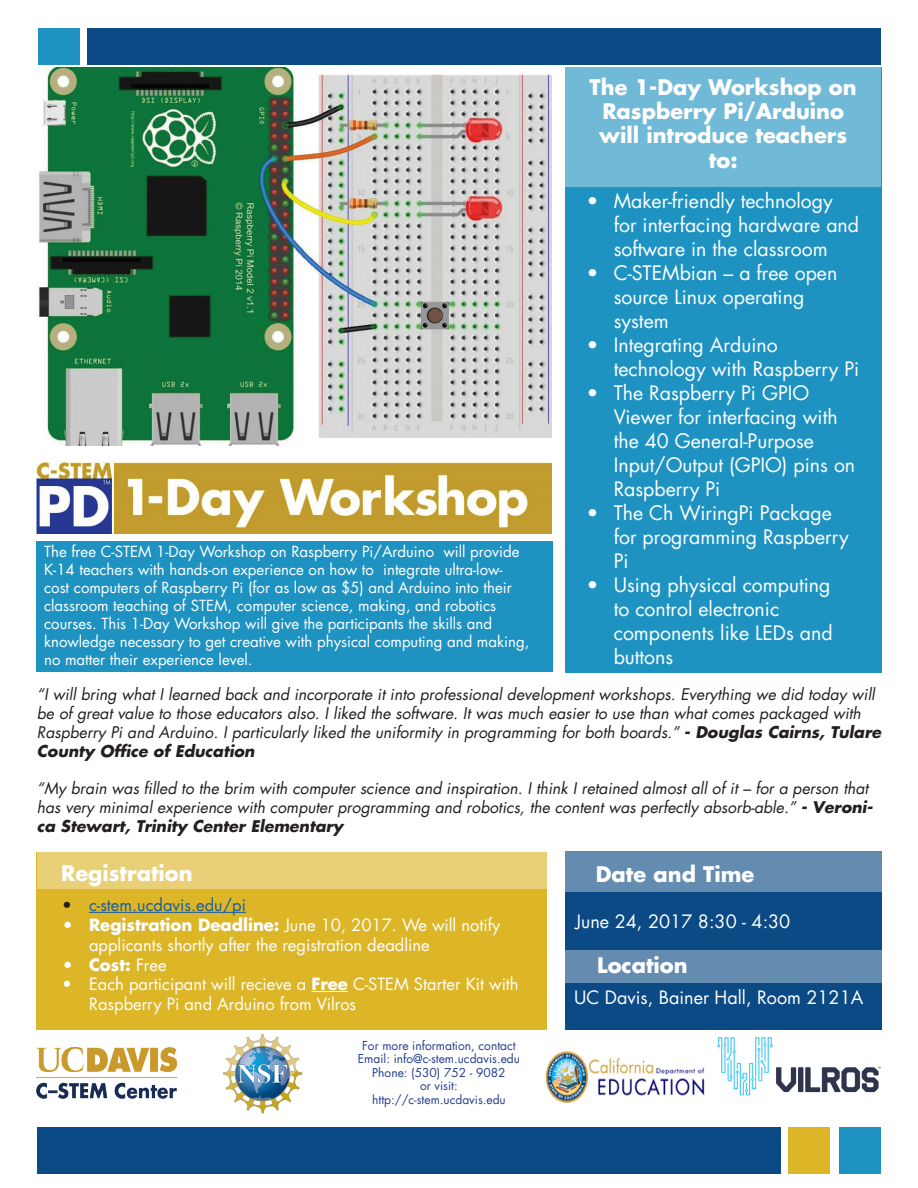
<style>
.page{position:relative;width:918px;height:1188px;background:#fff}
.page>*{position:absolute;margin:0;border:0;box-sizing:border-box;transform-origin:0 0}
.t1{font:700 21px/24.5px "Futura UC Davis";color:#fff;text-align:center}
.t2{font:19.5px/24px "Futura UC Davis";color:#fff}
.t3{font:18px "Futura UC Davis";color:#fff}
.t4{font:16.5px/19.8px "Futura UC Davis";color:#fff}
.t5{font:16.5px "Futura UC Davis";color:#175d9e}
.t6{font:700 16.5px "Futura UC Davis";color:#fff}
.t7{font:italic 15.75px/18.9px "Futura UC Davis";color:#231f20}
.t8{font:15px/18px "Futura UC Davis";color:#fff}
.t9{font:12px "Futura UC Davis";color:#253f8e}
.s1{font-weight:700}
.s2{color:#231f20}
.s3{font-weight:400}
</style>
<div class="page">
<div style="left:36px;top:542px;width:517px;height:130px;background:#1e93c2"></div>
<div style="left:88px;top:29px;width:793px;height:36px;background:#0b4a85"></div>
<div style="left:37px;top:1127px;width:743px;height:47px;background:#0b4a85"></div>
<div style="left:839px;top:1127px;width:41px;height:47px;background:#1e93c2"></div>
<div style="left:789px;top:1127px;width:41px;height:47px;background:#ddb628"></div>
<div style="left:38px;top:29px;width:41px;height:36px;background:#1e93c2"></div>
<img style="left:39px;top:68px;width:512px;height:378px">
<img style="left:37px;top:461px;width:514px;height:72px">
<div style="left:565px;top:68px;width:316px;height:605px;background:#1e93c2"></div>
<div style="left:565px;top:67px;width:316px;height:119px;background:#70bad8"></div>
<div style="left:565px;top:851px;width:316px;height:179px;background:#0b4a85"></div>
<div style="left:565px;top:851px;width:316px;height:41px;background:#648cb1"></div>
<div style="left:565px;top:950px;width:316px;height:33px;background:#648cb1"></div>
<div style="left:37px;top:852px;width:510px;height:178px;background:#ddb628"></div>
<div style="left:37px;top:852px;width:510px;height:37px;background:#e9d077"></div>
<hr style="left:89px;top:912px;width:157px;height:1px;background:#175d9e">
<hr style="left:311px;top:991px;width:37px;height:1px;background:#fff">
<img style="left:37px;top:1047px;width:139px;height:52px">
<img style="left:223px;top:1034px;width:80px;height:80px">
<img style="left:545px;top:1051px;width:160px;height:52px">
<img style="left:717px;top:1037px;width:164px;height:59px">
<p class="t8" style="left:44px;top:543px;width:487px">The free C-STEM 1-Day Workshop on Raspberry Pi/Arduino will provide K-14 teachers with hands-on experience on how to integrate ultra-low&shy;cost computers of Raspberry Pi (for as low as $5) and Arduino into their classroom teaching of STEM, computer science, making, and robotics courses. This 1-Day Workshop will give the participants the skills and knowledge necessary to get creative with physical computing and making, no matter their experience level.</p>
<p class="t1" style="left:590px;top:74px;width:269px">The 1-Day Workshop on<br>Raspberry Pi/Arduino will introduce teachers to:</p>
<p class="t2" style="left:614px;top:189px;width:247px;text-indent:-27px">• Maker-friendly technology for interfacing hardware and software in the classroom</p>
<p class="t2" style="left:614px;top:261px;width:225px;text-indent:-27px">• C-STEMbian – a free open source Linux operating system</p>
<p class="t2" style="left:614px;top:333px;width:247px;text-indent:-27px">• Integrating Arduino technology with Raspberry Pi</p>
<p class="t2" style="left:614px;top:381px;width:243px;text-indent:-27px">• The Raspberry Pi GPIO<br>Viewer for interfacing with the 40 General-Purpose<br>Input/Output (GPIO) pins on<br>Raspberry Pi</p>
<p class="t2" style="left:614px;top:501px;width:237px;text-indent:-27px">• The Ch WiringPi Package for programming Raspberry<br>Pi</p>
<p class="t2" style="left:614px;top:573px;width:220px;text-indent:-27px">• Using physical computing to control electronic components like LEDs and buttons</p>
<p class="t7" style="left:37px;top:685px;width:846px">“I will bring what I learned back and incorporate it into professional development workshops. Everything we did today will be of great value to those educators also. I liked the software. It was much easier to use than what comes packaged with Raspberry Pi and Arduino. I particularly liked the uniformity in programming for both boards.” <span class="s1">- Douglas Cairns, Tulare County Office of Education</span></p>
<p class="t7" style="left:37px;top:779px;width:838px">“My brain was filled to the brim with computer science and inspiration. I think I retained almost all of it – for a person that has very minimal experience with computer programming and robotics, the content was perfectly absorb-able.” <span class="s1">- Veroni&shy;ca Stewart, Trinity Center Elementary</span></p>
<p class="t1" style="left:61px;top:860px;width:133px">Registration</p>
<p class="t5" style="left:62px;top:895px;width:185px"><span class="s2">•</span> c-stem.ucdavis.edu/pi</p>
<p class="t4" style="left:89px;top:915px;width:413px;text-indent:-27px"><span class="s1">• Registration Deadline:</span> June 10, 2017. We will notify applicants shortly after the registration deadline</p>
<p class="t6" style="left:62px;top:953px;width:106px">• Cost: <span class="s3">Free</span></p>
<p class="t4" style="left:89px;top:975px;width:431px;text-indent:-27px">• Each participant will recieve a <span class="s1">Free</span> C-STEM Starter Kit with<br>Raspberry Pi and Arduino from Vilros</p>
<p class="t9" style="left:362px;top:1037px;width:155px">For more information, contact</p>
<p class="t9" style="left:358px;top:1051px;width:164px">Email: info@c-stem.ucdavis.edu</p>
<p class="t9" style="left:372px;top:1064px;width:135px">Phone: (530) 752 - 9082</p>
<p class="t9" style="left:420px;top:1078px;width:39px">or visit:</p>
<p class="t9" style="left:372px;top:1091px;width:135px">http://c-stem.ucdavis.edu</p>
<p class="t1" style="left:596px;top:862px;width:160px">Date and Time</p>
<p class="t3" style="left:576px;top:910px;width:216px">June 24, 2017 8:30 - 4:30</p>
<p class="t1" style="left:597px;top:953px;width:92px">Location</p>
<p class="t3" style="left:574px;top:986px;width:291px">UC Davis, Bainer Hall, Room 2121A</p>
</div>
